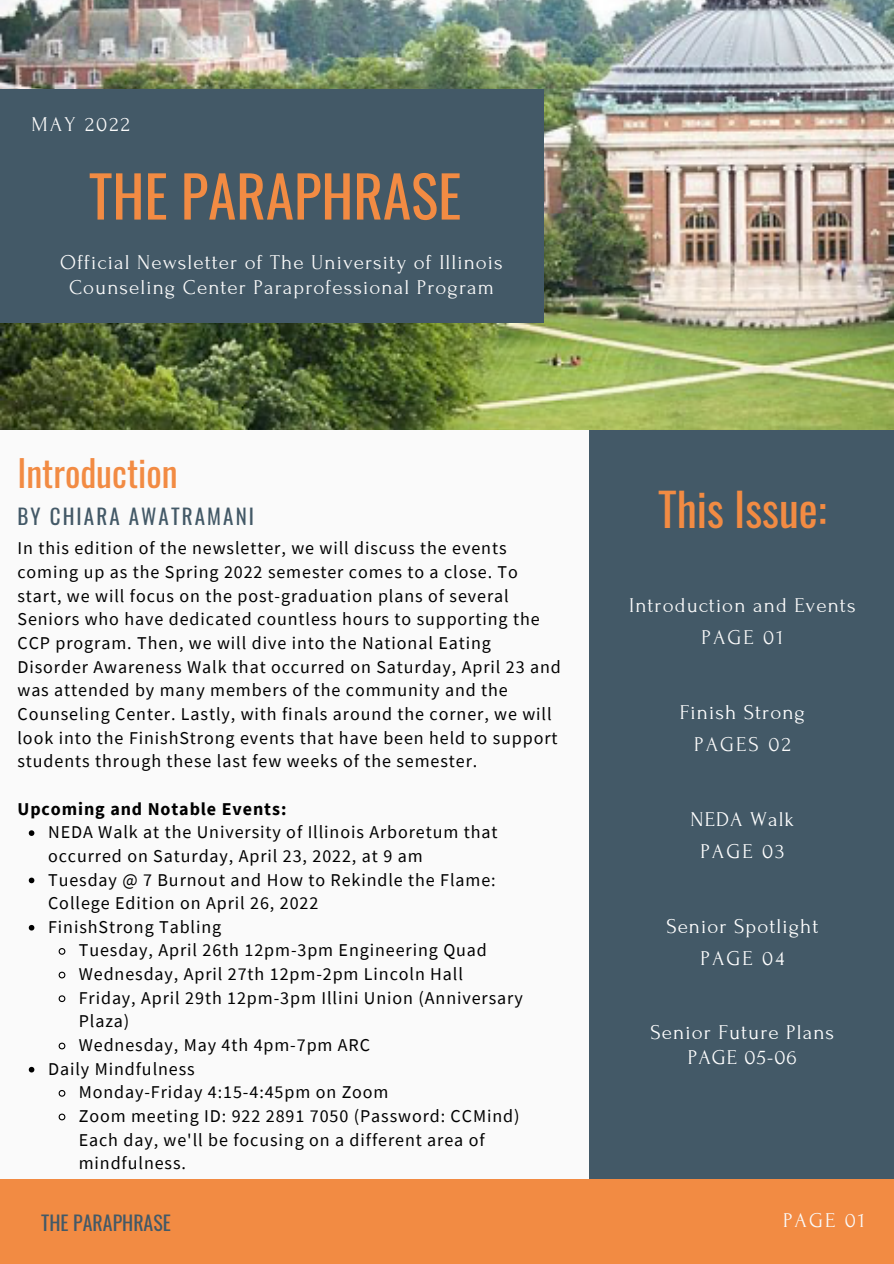
<style>
.page{position:relative;width:894px;height:1264px;background:#fff}
.page>*{position:absolute;margin:0;border:0;box-sizing:border-box;transform-origin:0 0}
.t1{font:57px "Oswald";color:#f28b43}
.t2{font:45px "Oswald";color:#f28b43}
.t3{font:36.15px "Oswald";color:#f28b43}
.t4{font:21px/24.8px "Forum";letter-spacing:.05em;color:#fafafa;text-align:center}
.t5{font:21px "Forum";letter-spacing:.05em;color:#fff}
.t6{font:21px "Oswald";letter-spacing:.1em;color:#435967}
.t7{font:19.8px "Oswald";color:#435967}
.t8{font:18px/23.7px "Source Sans Pro";letter-spacing:.05em;color:#000}
.t9{font:700 18px "Source Sans Pro";letter-spacing:.05em;color:#000}
</style>
<div class="page">
<div style="left:0;top:0;width:893px;height:1263px;background:#fafafa"></div>
<div style="left:589px;top:364px;width:304px;height:899px;background:#435967"></div>
<img style="left:0;top:0;width:893px;height:429px">
<div style="left:0;top:89px;width:544px;height:233px;background:#435967"></div>
<div style="left:0;top:1178px;width:893px;height:85px;background:#f28b43"></div>
<svg style="left:29px;top:830px;width:5px;height:6px"></svg>
<svg style="left:29px;top:877px;width:5px;height:6px"></svg>
<svg style="left:29px;top:924px;width:5px;height:6px"></svg>
<svg style="left:58px;top:948px;width:8px;height:7px"></svg>
<svg style="left:58px;top:971px;width:8px;height:8px"></svg>
<svg style="left:58px;top:995px;width:8px;height:7px"></svg>
<svg style="left:58px;top:1042px;width:8px;height:8px"></svg>
<svg style="left:29px;top:1066px;width:5px;height:6px"></svg>
<svg style="left:58px;top:1090px;width:8px;height:7px"></svg>
<svg style="left:58px;top:1113px;width:8px;height:8px"></svg>
<p class="t4" style="left:31px;top:112px;width:100px">MAY 2022</p>
<p class="t1" style="left:89px;top:151px;width:374px">THE PARAPHRASE</p>
<p class="t4" style="left:60px;top:251px;width:444px">Official Newsletter of The University of Illinois<br>Counseling Center Paraprofessional Program</p>
<p class="t3" style="left:17px;top:444px;width:162px">Introduction</p>
<p class="t6" style="left:17px;top:500px;width:238px">BY CHIARA AWATRAMANI</p>
<p class="t8" style="left:17px;top:536px;width:545px">In this edition of the newsletter, we will discuss the events coming up as the Spring 2022 semester comes to a close. To start, we will focus on the post-graduation plans of several Seniors who have dedicated countless hours to supporting the CCP program. Then, we will dive into the National Eating Disorder Awareness Walk that occurred on Saturday, April 23 and was attended by many members of the community and the Counseling Center. Lastly, with finals around the corner, we will look into the FinishStrong events that have been held to support students through these last few weeks of the semester.</p>
<p class="t9" style="left:17px;top:796px;width:270px">Upcoming and Notable Events:</p>
<p class="t8" style="left:48px;top:820px;width:451px">NEDA Walk at the University of Illinois Arboretum that occurred on Saturday, April 23, 2022, at 9 am</p>
<p class="t8" style="left:48px;top:867px;width:449px">Tuesday @ 7 Burnout and How to Rekindle the Flame:<br>College Edition on April 26, 2022</p>
<p class="t8" style="left:48px;top:914px;width:174px">FinishStrong Tabling</p>
<p class="t8" style="left:79px;top:938px;width:409px">Tuesday, April 26th 12pm-3pm Engineering Quad</p>
<p class="t8" style="left:79px;top:961px;width:385px">Wednesday, April 27th 12pm-2pm Lincoln Hall</p>
<p class="t8" style="left:79px;top:985px;width:445px">Friday, April 29th 12pm-3pm Illini Union (Anniversary<br>Plaza)</p>
<p class="t8" style="left:79px;top:1032px;width:293px">Wednesday, May 4th 4pm-7pm ARC</p>
<p class="t8" style="left:48px;top:1056px;width:148px">Daily Mindfulness</p>
<p class="t8" style="left:79px;top:1080px;width:311px">Monday-Friday 4:15-4:45pm on Zoom</p>
<p class="t8" style="left:79px;top:1103px;width:442px">Zoom meeting ID: 922 2891 7050 (Password: CCMind)<br>Each day, we'll be focusing on a different area of mindfulness.</p>
<p class="t2" style="left:658px;top:474px;width:170px">This Issue:</p>
<p class="t4" style="left:629px;top:593px;width:228px">Introduction and Events</p>
<p class="t4" style="left:701px;top:625px;width:83px">PAGE 01</p>
<p class="t5" style="left:679px;top:701px;width:127px">Finish Strong</p>
<p class="t4" style="left:694px;top:732px;width:98px">PAGES 02</p>
<p class="t5" style="left:690px;top:807px;width:105px">NEDA Walk</p>
<p class="t5" style="left:700px;top:839px;width:86px">PAGE 03</p>
<p class="t5" style="left:666px;top:914px;width:153px">Senior Spotlight</p>
<p class="t5" style="left:700px;top:946px;width:85px">PAGE 04</p>
<p class="t5" style="left:650px;top:1021px;width:185px">Senior Future Plans</p>
<p class="t5" style="left:687px;top:1046px;width:110px">PAGE 05-06</p>
<p class="t7" style="left:41px;top:1206px;width:131px">THE PARAPHRASE</p>
<p class="t4" style="left:782px;top:1208px;width:83px">PAGE 01</p>
</div>
